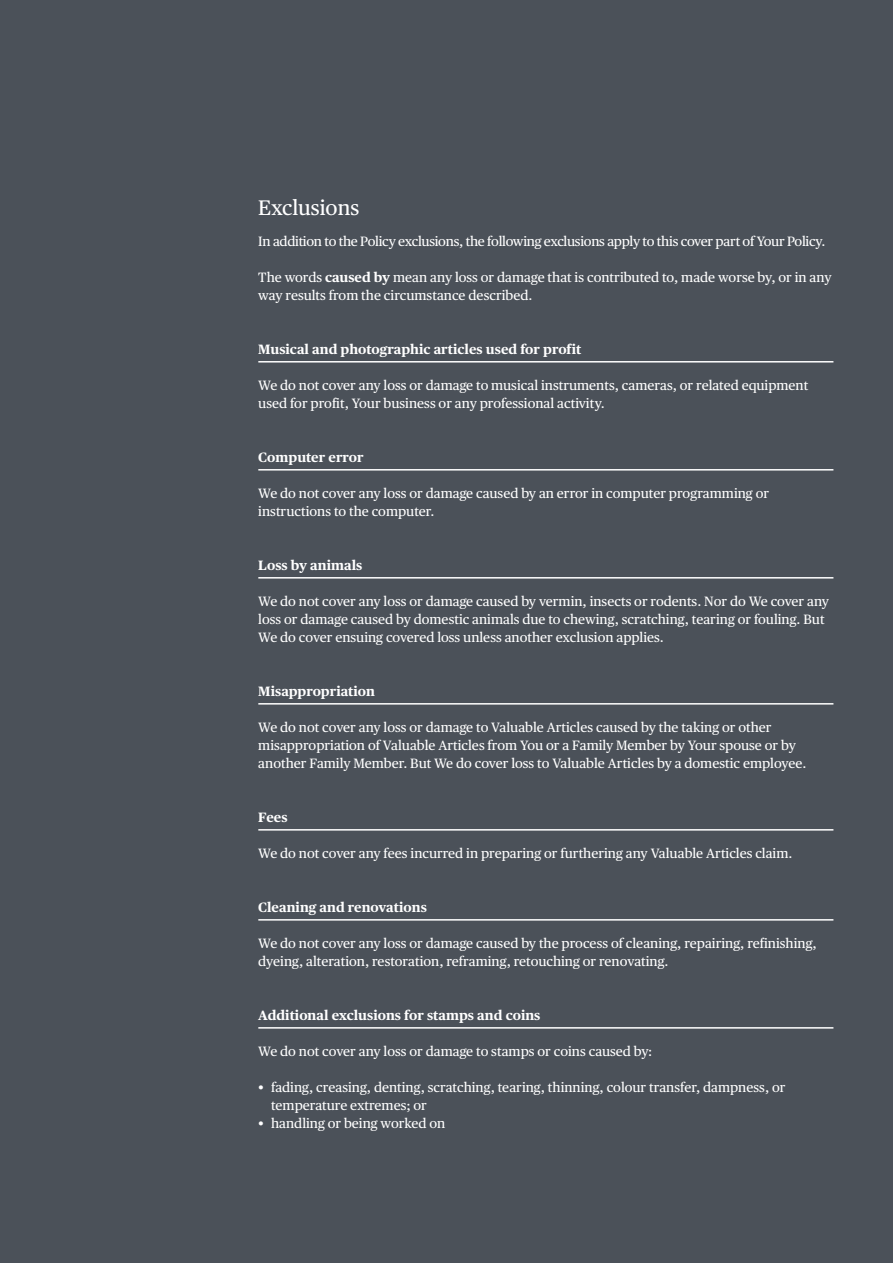
<style>
.page{position:relative;width:893px;height:1263px;background:#4b5159}
.page>*{position:absolute;margin:0;border:0;box-sizing:border-box;transform-origin:0 0}
.t1{font:21px "Chubb Publico Text";color:#fff}
.t2{font:13.5px/18px "Chubb Publico Text";color:#fff}
.t3{font:700 13.5px "Chubb Publico Text";color:#fff}
.t4{font:13.5px "Chubb Publico Text";letter-spacing:-.02em;color:#fff}
.s1{font-weight:700}
</style>
<div class="page">
<hr style="left:258px;top:361px;width:575px;height:1px;background:#fff">
<hr style="left:258px;top:469px;width:575px;height:1px;background:#fff">
<hr style="left:258px;top:577px;width:575px;height:1px;background:#fff">
<hr style="left:258px;top:703px;width:575px;height:1px;background:#fff">
<hr style="left:258px;top:829px;width:575px;height:1px;background:#fff">
<hr style="left:258px;top:919px;width:575px;height:1px;background:#fff">
<hr style="left:258px;top:1027px;width:575px;height:1px;background:#fff">
<h1 class="t1" style="left:258px;top:191px;width:102px">Exclusions</h1>
<p class="t4" style="left:258px;top:231px;width:569px">In addition to the Policy exclusions, the following exclusions apply to this cover part of Your Policy.</p>
<p class="t2" style="left:258px;top:268px;width:575px">The words <span class="s1">caused by</span> mean any loss or damage that is contributed to, made worse by, or in any way results from the circumstance described.</p>
<p class="t3" style="left:258px;top:339px;width:324px">Musical and photographic articles used for profit</p>
<p class="t2" style="left:258px;top:376px;width:552px">We do not cover any loss or damage to musical instruments, cameras, or related equipment used for profit, Your business or any professional activity.</p>
<p class="t3" style="left:258px;top:447px;width:107px">Computer error</p>
<p class="t2" style="left:258px;top:484px;width:512px">We do not cover any loss or damage caused by an error in computer programming or instructions to the computer.</p>
<p class="t3" style="left:258px;top:555px;width:106px">Loss by animals</p>
<p class="t2" style="left:258px;top:592px;width:572px">We do not cover any loss or damage caused by vermin, insects or rodents. Nor do We cover any loss or damage caused by domestic animals due to chewing, scratching, tearing or fouling. But<br>We do cover ensuing covered loss unless another exclusion applies.</p>
<p class="t3" style="left:258px;top:681px;width:118px">Misappropriation</p>
<p class="t2" style="left:258px;top:718px;width:550px">We do not cover any loss or damage to Valuable Articles caused by the taking or other misappropriation of Valuable Articles from You or a Family Member by Your spouse or by another Family Member. But We do cover loss to Valuable Articles by a domestic employee.</p>
<p class="t3" style="left:258px;top:807px;width:31px">Fees</p>
<p class="t2" style="left:258px;top:844px;width:536px">We do not cover any fees incurred in preparing or furthering any Valuable Articles claim.</p>
<p class="t3" style="left:258px;top:897px;width:170px">Cleaning and renovations</p>
<p class="t2" style="left:258px;top:934px;width:560px">We do not cover any loss or damage caused by the process of cleaning, repairing, refinishing, dyeing, alteration, restoration, reframing, retouching or renovating.</p>
<p class="t3" style="left:258px;top:1005px;width:284px">Additional exclusions for stamps and coins</p>
<p class="t2" style="left:258px;top:1042px;width:396px">We do not cover any loss or damage to stamps or coins caused by:</p>
<p class="t2" style="left:271px;top:1078px;width:516px;text-indent:-13px">• fading, creasing, denting, scratching, tearing, thinning, colour transfer, dampness, or temperature extremes; or</p>
<p class="t2" style="left:258px;top:1114px;width:188px">• handling or being worked on</p>
</div>
